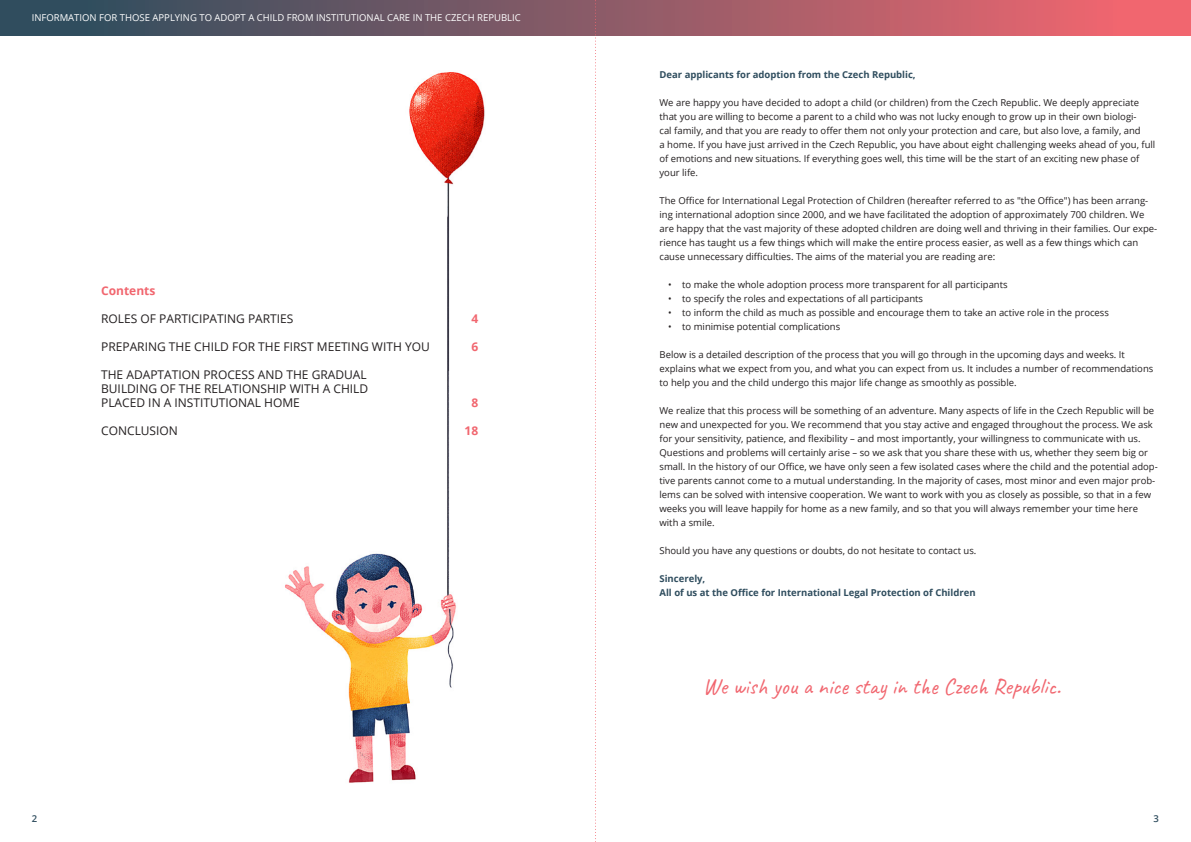
<style>
.page{position:relative;width:1191px;height:842px;background:#fff}
.page>*{position:absolute;margin:0;border:0;box-sizing:border-box;transform-origin:0 0}
.italic_Caveat{font:23px "Caveat";color:#f1666f}
.t1{font:12px/14px "Open Sans";color:#231f20}
.obsah{font:700 12px "Open Sans";color:#f1666f}
.body_9_5pt{font:9.5px/14px "Open Sans";color:#231f20}
.body_9_5pt_Bold{font:700 9.5px "Open Sans";color:#2f4d5e}
.t2{font:9.5px "Open Sans";color:#fff}
.t3{font:600 9.5px "Open Sans";color:#2f4d5e}
</style>
<div class="page">
<img style="left:285px;top:72px;width:200px;height:711px">
<div style="left:0;top:0;width:1191px;height:35px;background:linear-gradient(to right,#244d5e,#f76871)"></div>
<svg style="left:595px;top:0;width:1px;height:842px"></svg>
<p class="t2" style="left:32px;top:11px;width:490px">INFORMATION FOR THOSE APPLYING TO ADOPT A CHILD FROM INSTITUTIONAL CARE IN THE CZECH REPUBLIC</p>
<p class="obsah" style="left:101px;top:282px;width:56px">Contents</p>
<p class="t1" style="left:101px;top:311px;width:194px">ROLES OF PARTICIPATING PARTIES</p>
<p class="obsah" style="left:471px;top:310px;width:8px">4</p>
<p class="t1" style="left:101px;top:339px;width:330px">PREPARING THE CHILD FOR THE FIRST MEETING WITH YOU</p>
<p class="obsah" style="left:471px;top:338px;width:8px">6</p>
<p class="t1" style="left:101px;top:367px;width:269px">THE ADAPTATION PROCESS AND THE GRADUAL<br>BUILDING OF THE RELATIONSHIP WITH A CHILD<br>PLACED IN A INSTITUTIONAL HOME</p>
<p class="obsah" style="left:471px;top:394px;width:8px">8</p>
<p class="t1" style="left:101px;top:423px;width:78px">CONCLUSION</p>
<p class="obsah" style="left:464px;top:422px;width:15px">18</p>
<p class="body_9_5pt_Bold" style="left:659px;top:68px;width:258px">Dear applicants for adoption from the Czech Republic,</p>
<p class="body_9_5pt" style="left:659px;top:95px;width:497px">We are happy you have decided to adopt a child (or children) from the Czech Republic. We deeply appreciate that you are willing to become a parent to a child who was not lucky enough to grow up in their own biologi-<br>cal family, and that you are ready to offer them not only your protection and care, but also love, a family, and<br>a home. If you have just arrived in the Czech Republic, you have about eight challenging weeks ahead of you, full of emotions and new situations. If everything goes well, this time will be the start of an exciting new phase of your life.</p>
<p class="body_9_5pt" style="left:659px;top:193px;width:499px">The Office for International Legal Protection of Children (hereafter referred to as ″the Office″) has been arrang&shy;ing international adoption since 2000, and we have facilitated the adoption of approximately 700 children. We are happy that the vast majority of these adopted children are doing well and thriving in their families. Our expe&shy;rience has taught us a few things which will make the entire process easier, as well as a few things which can cause unnecessary difficulties. The aims of the material you are reading are:</p>
<p class="body_9_5pt" style="left:668px;top:277px;width:341px">• to make the whole adoption process more transparent for all participants</p>
<p class="body_9_5pt" style="left:668px;top:291px;width:256px">• to specify the roles and expectations of all participants</p>
<p class="body_9_5pt" style="left:668px;top:305px;width:442px">• to inform the child as much as possible and encourage them to take an active role in the process</p>
<p class="body_9_5pt" style="left:668px;top:319px;width:174px">• to minimise potential complications</p>
<p class="body_9_5pt" style="left:659px;top:347px;width:495px">Below is a detailed description of the process that you will go through in the upcoming days and weeks. It explains what we expect from you, and what you can expect from us. It includes a number of recommendations to help you and the child undergo this major life change as smoothly as possible.</p>
<p class="body_9_5pt" style="left:659px;top:403px;width:500px">We realize that this process will be something of an adventure. Many aspects of life in the Czech Republic will be new and unexpected for you. We recommend that you stay active and engaged throughout the process. We ask for your sensitivity, patience, and flexibility – and most importantly, your willingness to communicate with us.<br>Questions and problems will certainly arise – so we ask that you share these with us, whether they seem big or small. In the history of our Office, we have only seen a few isolated cases where the child and the potential adop&shy;tive parents cannot come to a mutual understanding. In the majority of cases, most minor and even major prob&shy;lems can be solved with intensive cooperation. We want to work with you as closely as possible, so that in a few weeks you will leave happily for home as a new family, and so that you will always remember your time here with a smile.</p>
<p class="body_9_5pt" style="left:659px;top:543px;width:318px">Should you have any questions or doubts, do not hesitate to contact us.</p>
<p class="body_9_5pt_Bold" style="left:659px;top:572px;width:47px">Sincerely,</p>
<p class="body_9_5pt_Bold" style="left:659px;top:586px;width:317px">All of us at the Office for International Legal Protection of Children</p>
<p class="italic_Caveat" style="left:703px;top:672px;width:359px">We wish you a nice stay in the Czech Republic.</p>
<p class="t3" style="left:32px;top:812px;width:7px">2</p>
<p class="t3" style="left:1153px;top:812px;width:7px">3</p>
</div>
